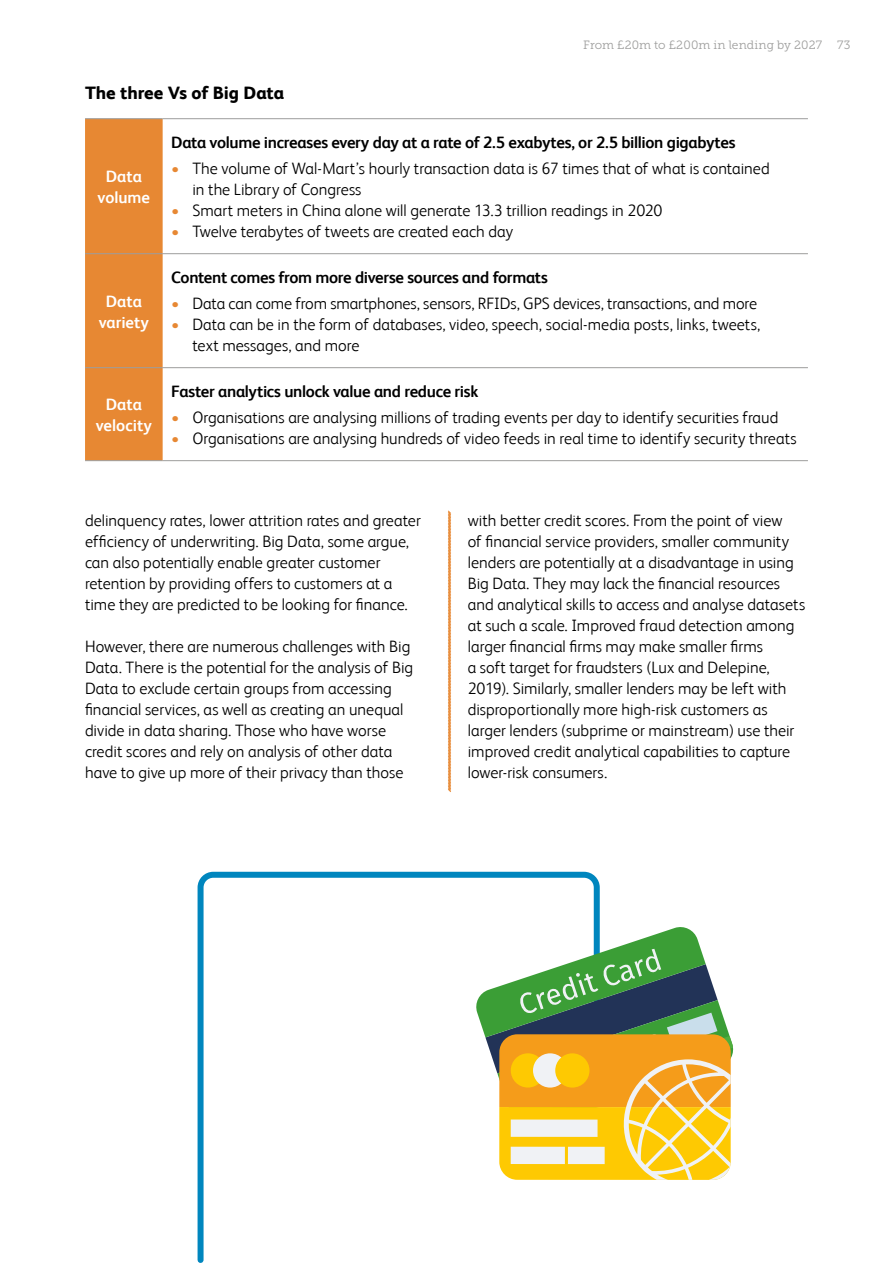
<style>
.page{position:relative;width:893px;height:1263px;background:#fff}
.page>*{position:absolute;margin:0;border:0;box-sizing:border-box;transform-origin:0 0}
.t1{font:800 18px "FS Albert";letter-spacing:-.005em;color:#000}
.t2{font:300 16.5px/21px "FS Albert";color:#000}
.t3{font:700 16.5px "FS Albert";letter-spacing:-.02em;color:#000}
.t4{font:700 16.5px/21px "FS Albert";color:#fff;text-align:center}
.t5{font:12px "Museo Slab 300";letter-spacing:.01em;color:#9d9d9c}
.s1{color:#e78833}
</style>
<div class="page">
<svg style="left:448px;top:510px;width:3px;height:282px"></svg>
<svg style="left:197px;top:871px;width:403px;height:392px"></svg>
<svg style="left:474px;top:925px;width:260px;height:255px"></svg>
<div style="left:85px;top:119px;width:78px;height:341px;background:#e78833"></div>
<hr style="left:85px;top:118px;width:78px;height:1px;background:#9d9d9c">
<hr style="left:163px;top:118px;width:645px;height:1px;background:#9d9d9c">
<hr style="left:85px;top:253px;width:78px;height:1px;background:#9d9d9c">
<hr style="left:163px;top:253px;width:645px;height:1px;background:#9d9d9c">
<hr style="left:85px;top:367px;width:78px;height:1px;background:#9d9d9c">
<hr style="left:163px;top:367px;width:645px;height:1px;background:#9d9d9c">
<hr style="left:85px;top:460px;width:78px;height:1px;background:#9d9d9c">
<hr style="left:163px;top:460px;width:645px;height:1px;background:#9d9d9c">
<p class="t1" style="left:85px;top:82px;width:201px">The three Vs of Big Data</p>
<p class="t5" style="left:583px;top:39px;width:240px">From £20m to £200m in lending by 2027</p>
<p class="t5" style="left:837px;top:39px;width:15px">73</p>
<p class="t4" style="left:98px;top:166px;width:54px">Data volume</p>
<p class="t4" style="left:99px;top:290px;width:52px">Data variety</p>
<p class="t4" style="left:96px;top:394px;width:58px">Data velocity</p>
<p class="t3" style="left:171px;top:133px;width:566px">Data volume increases every day at a rate of 2.5 exabytes, or 2.5 billion gigabytes</p>
<p class="t2" style="left:192px;top:157px;width:579px;text-indent:-21px"><span class="s1">•</span> The volume of Wal-Mart’s hourly transaction data is 67 times that of what is contained in the Library of Congress</p>
<p class="t2" style="left:171px;top:199px;width:493px"><span class="s1">•</span> Smart meters in China alone will generate 13.3 trillion readings in 2020</p>
<p class="t2" style="left:171px;top:220px;width:344px"><span class="s1">•</span> Twelve terabytes of tweets are created each day</p>
<p class="t3" style="left:171px;top:268px;width:378px">Content comes from more diverse sources and formats</p>
<p class="t2" style="left:171px;top:292px;width:587px"><span class="s1">•</span> Data can come from smartphones, sensors, RFIDs, GPS devices, transactions, and more</p>
<p class="t2" style="left:192px;top:313px;width:569px;text-indent:-21px"><span class="s1">•</span> Data can be in the form of databases, video, speech, social-media posts, links, tweets, text messages, and more</p>
<p class="t3" style="left:171px;top:382px;width:309px">Faster analytics unlock value and reduce risk</p>
<p class="t2" style="left:171px;top:406px;width:609px"><span class="s1">•</span> Organisations are analysing millions of trading events per day to identify securities fraud</p>
<p class="t2" style="left:171px;top:427px;width:627px"><span class="s1">•</span> Organisations are analysing hundreds of video feeds in real time to identify security threats</p>
<p class="t2" style="left:85px;top:510px;width:337px">delinquency rates, lower attrition rates and greater efficiency of underwriting. Big Data, some argue, can also potentially enable greater customer retention by providing offers to customers at a time they are predicted to be looking for finance.</p>
<p class="t2" style="left:85px;top:636px;width:330px">However, there are numerous challenges with Big Data. There is the potential for the analysis of Big Data to exclude certain groups from accessing financial services, as well as creating an unequal divide in data sharing. Those who have worse credit scores and rely on analysis of other data have to give up more of their privacy than those</p>
<p class="t2" style="left:468px;top:510px;width:339px">with better credit scores. From the point of view<br>of financial service providers, smaller community lenders are potentially at a disadvantage in using Big Data. They may lack the financial resources and analytical skills to access and analyse datasets at such a scale. Improved fraud detection among larger financial firms may make smaller firms<br>a soft target for fraudsters (Lux and Delepine, 2019). Similarly, smaller lenders may be left with disproportionally more high-risk customers as larger lenders (subprime or mainstream) use their improved credit analytical capabilities to capture lower-risk consumers.</p>
</div>
